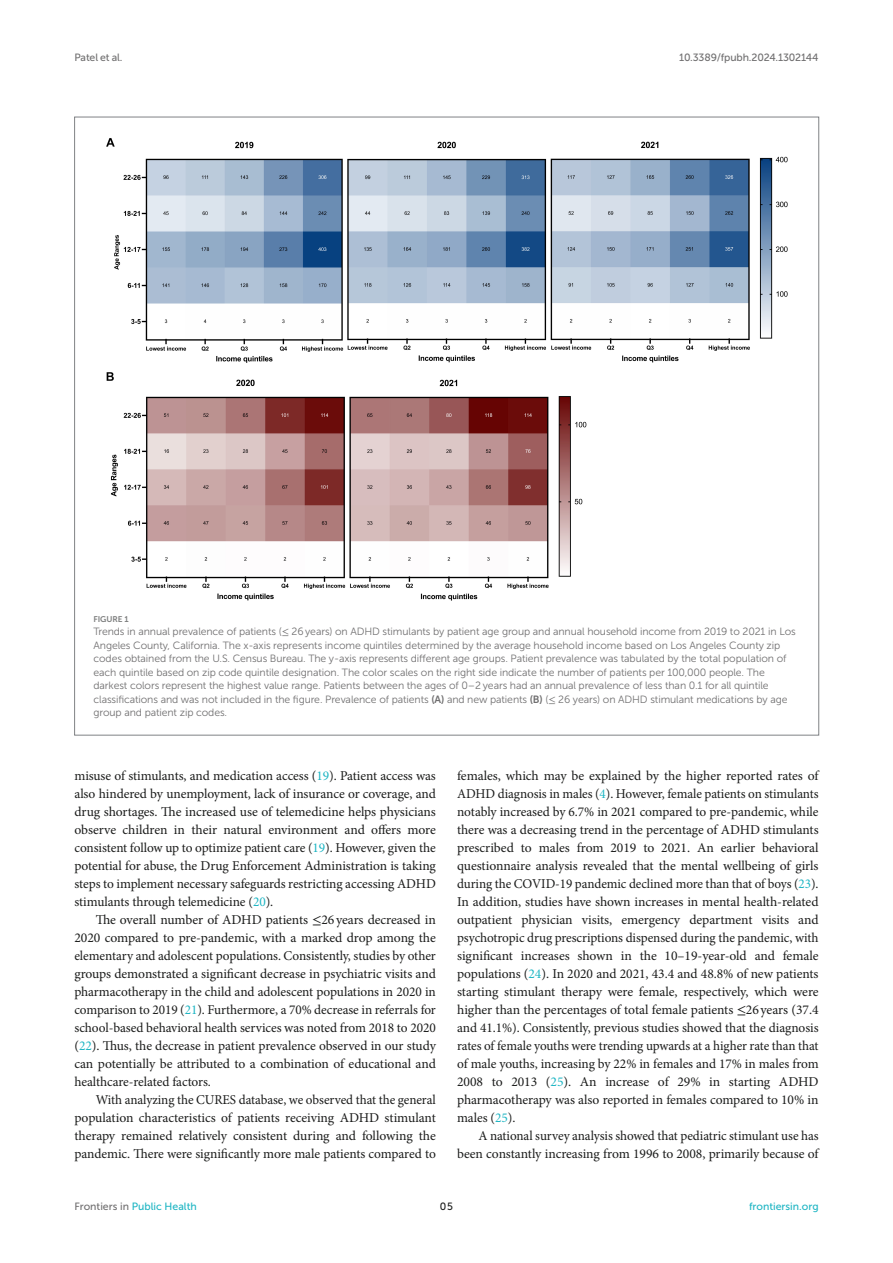
<style>
.page{position:relative;width:893px;height:1263px;background:#fff}
.page>*{position:absolute;margin:0;border:0;box-sizing:border-box;transform-origin:0 0}
.TEXT{font:13.5px/18px "Minion Pro";letter-spacing:-.005em;color:#1b1c1b;text-align:justify}
.TEXT_FLUSH{font:13.5px/18px "Minion Pro";letter-spacing:-.005em;color:#1b1c1b;text-align:justify}
.FIG_LEG{font:10.5px/13.5px "Museo Sans 300";letter-spacing:-.01em;color:#706f70}
.t1{font:10.5px "Museo Sans 500";color:#1db5c3}
.t2{font:10.5px "Museo Sans 500";letter-spacing:-.015em;color:#706f70}
.t3{font:10.5px "Museo Sans 500";color:#1b1c1b}
.FIG_HD{font:8.25px "Museo Sans 700";letter-spacing:-.01em;color:#7e7f7f}
.s1{font-family:"STIX General"}
.s2{font-family:"Museo Sans 700"}
.s3{color:#1db5c3}
.s4{color:#706f70}
</style>
<div class="page">
<img style="left:106px;top:138px;width:682px;height:463px">
<p class="t2" style="left:74px;top:51px;width:50px">Patel et al.</p>
<p class="t2" style="left:679px;top:51px;width:141px">10.3389/fpubh.2024.1302144</p>
<p class="FIG_HD" style="left:94px;top:614px;width:37px">FIGURE 1</p>
<p class="FIG_LEG" style="left:94px;top:625px;width:704px">Trends in annual prevalence of patients (<span class="s1">≤</span> 26 years) on ADHD stimulants by patient age group and annual household income from 2019 to 2021 in Los Angeles County, California. The x-axis represents income quintiles determined by the average household income based on Los Angeles County zip codes obtained from the U.S. Census Bureau. The y-axis represents different age groups. Patient prevalence was tabulated by the total population of each quintile based on zip code quintile designation. The color scales on the right side indicate the number of patients per 100,000 people. The darkest colors represent the highest value range. Patients between the ages of 0–2 years had an annual prevalence of less than 0.1 for all quintile classifications and was not included in the figure. Prevalence of patients <span class="s2">(A)</span> and new patients <span class="s2">(B)</span> (<span class="s1">≤</span> 26 years) on ADHD stimulant medications by age group and patient zip codes.</p>
<p class="TEXT_FLUSH" style="left:74px;top:767px;width:363px">misuse of stimulants, and medication access (<span class="s3">19</span>). Patient access was also hindered by unemployment, lack of insurance or coverage, and drug shortages. The increased use of telemedicine helps physicians observe children in their natural environment and offers more consistent follow up to optimize patient care (<span class="s3">19</span>). However, given the potential for abuse, the Drug Enforcement Administration is taking steps to implement necessary safeguards restricting accessing ADHD stimulants through telemedicine (<span class="s3">20</span>).</p>
<p class="TEXT" style="left:74px;top:911px;width:363px;text-indent:21px">The overall number of ADHD patients <span class="s1">≤</span>26years decreased in 2020 compared to pre-pandemic, with a marked drop among the elementary and adolescent populations. Consistently, studies by other groups demonstrated a significant decrease in psychiatric visits and pharmacotherapy in the child and adolescent populations in 2020 in comparison to 2019 (<span class="s3">21</span>). Furthermore, a 70% decrease in referrals for school-based behavioral health services was noted from 2018 to 2020 (<span class="s3">22</span>). Thus, the decrease in patient prevalence observed in our study can potentially be attributed to a combination of educational and healthcare-related factors.</p>
<p class="TEXT" style="left:74px;top:1091px;width:363px;text-indent:21px">With analyzing the CURES database, we observed that the general population characteristics of patients receiving ADHD stimulant therapy remained relatively consistent during and following the pandemic. There were significantly more male patients compared to</p>
<p class="TEXT" style="left:457px;top:767px;width:363px">females, which may be explained by the higher reported rates of ADHD diagnosis in males (<span class="s3">4</span>). However, female patients on stimulants notably increased by 6.7% in 2021 compared to pre-pandemic, while there was a decreasing trend in the percentage of ADHD stimulants prescribed to males from 2019 to 2021. An earlier behavioral questionnaire analysis revealed that the mental wellbeing of girls during the COVID-19 pandemic declined more than that of boys (<span class="s3">23</span>).<br>In addition, studies have shown increases in mental health-related outpatient physician visits, emergency department visits and psychotropic drug prescriptions dispensed during the pandemic, with significant increases shown in the 10–19-year-old and female populations (<span class="s3">24</span>). In 2020 and 2021, 43.4 and 48.8% of new patients starting stimulant therapy were female, respectively, which were higher than the percentages of total female patients <span class="s1">≤</span>26years (37.4 and 41.1%). Consistently, previous studies showed that the diagnosis rates of female youths were trending upwards at a higher rate than that of male youths, increasing by 22% in females and 17% in males from 2008 to 2013 (<span class="s3">25</span>). An increase of 29% in starting ADHD pharmacotherapy was also reported in females compared to 10% in males (<span class="s3">25</span>).</p>
<p class="TEXT" style="left:457px;top:1127px;width:363px;text-align:right">A national survey analysis showed that pediatric stimulant use has been constantly increasing from 1996 to 2008, primarily because of</p>
<p class="t1" style="left:74px;top:1200px;width:124px"><span class="s4">Frontiers in</span> Public Health</p>
<p class="t3" style="left:440px;top:1200px;width:14px">05</p>
<p class="t1" style="left:749px;top:1200px;width:71px">frontiersin.org</p>
</div>
